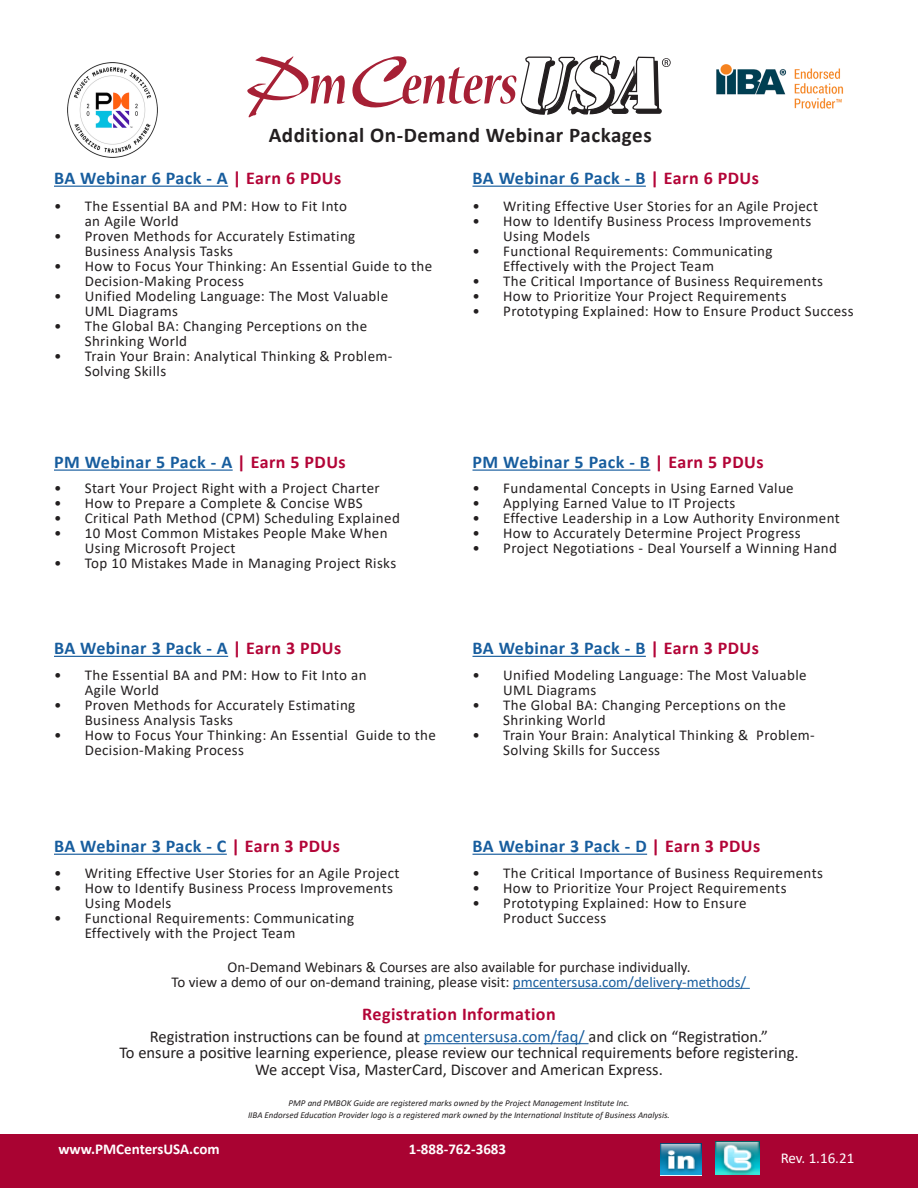
<style>
.page{position:relative;width:918px;height:1188px;background:#fff}
.page>*{position:absolute;margin:0;border:0;box-sizing:border-box;transform-origin:0 0}
.Address{font:700 21px "Calibri";letter-spacing:.025em;color:#231f20}
.Address-2{font:700 18px "Calibri";letter-spacing:.025em;color:#175d9e}
.Address-3{font:700 18px "Calibri";letter-spacing:.025em;color:#b30437}
.t1{font:16.5px "Calibri";color:#231f20}
.t2{font:15px/15px "Calibri";letter-spacing:.025em;color:#231f20}
.t3{font:15px "Calibri";color:#231f20}
.t4{font:700 15px "Calibri";color:#fff}
.t5{font:15px "Calibri";letter-spacing:-.005em;color:#fff}
.t6{font:italic 9px "Calibri";color:#231f20}
.s1{color:#b30437}
.s2{color:#175d9e}
</style>
<div class="page">
<div style="left:0;top:1134px;width:918px;height:54px;background:#a90332"></div>
<img style="left:661px;top:1144px;width:41px;height:32px">
<img style="left:716px;top:1142px;width:44px;height:32px">
<hr style="left:424px;top:1043px;width:165px;height:1px;background:#175d9e">
<hr style="left:472px;top:186px;width:174px;height:1px;background:#175d9e">
<hr style="left:54px;top:186px;width:174px;height:1px;background:#175d9e">
<hr style="left:472px;top:470px;width:178px;height:1px;background:#175d9e">
<hr style="left:54px;top:470px;width:179px;height:1px;background:#175d9e">
<hr style="left:472px;top:854px;width:175px;height:1px;background:#175d9e">
<hr style="left:54px;top:854px;width:173px;height:1px;background:#175d9e">
<hr style="left:472px;top:656px;width:174px;height:1px;background:#175d9e">
<hr style="left:54px;top:656px;width:174px;height:1px;background:#175d9e">
<img style="left:716px;top:64px;width:128px;height:45px">
<svg style="left:247px;top:56px;width:98px;height:61px"></svg>
<svg style="left:352px;top:56px;width:319px;height:59px"></svg>
<hr style="left:513px;top:988px;width:237px;height:1px;background:#175d9e">
<img style="left:68px;top:63px;width:89px;height:94px">
<p class="Address" style="left:269px;top:120px;width:385px">Additional On-Demand Webinar Packages</p>
<p class="Address-2" style="left:54px;top:165px;width:289px">BA Webinar 6 Pack - A <span class="s1">| Earn 6 PDUs</span></p>
<p class="Address-2" style="left:472px;top:165px;width:288px">BA Webinar 6 Pack - B <span class="s1">| Earn 6 PDUs</span></p>
<p class="t2" style="left:85px;top:199px;width:264px;text-indent:-31px">• The Essential BA and PM: How to Fit Into an Agile World</p>
<p class="t2" style="left:85px;top:229px;width:272px;text-indent:-31px">• Proven Methods for Accurately Estimating<br>Business Analysis Tasks</p>
<p class="t2" style="left:85px;top:259px;width:349px;text-indent:-31px">• How to Focus Your Thinking: An Essential Guide to the<br>Decision-Making Process</p>
<p class="t2" style="left:85px;top:289px;width:305px;text-indent:-31px">• Unified Modeling Language: The Most Valuable<br>UML Diagrams</p>
<p class="t2" style="left:85px;top:319px;width:284px;text-indent:-31px">• The Global BA: Changing Perceptions on the<br>Shrinking World</p>
<p class="t2" style="left:85px;top:349px;width:309px;text-indent:-31px">• Train Your Brain: Analytical Thinking &amp; Problem-<br>Solving Skills</p>
<p class="t2" style="left:472px;top:199px;width:347px">• Writing Effective User Stories for an Agile Project</p>
<p class="t2" style="left:503px;top:214px;width:310px;text-indent:-31px">• How to Identify Business Process Improvements<br>Using Models</p>
<p class="t2" style="left:503px;top:244px;width:271px;text-indent:-31px">• Functional Requirements: Communicating<br>Effectively with the Project Team</p>
<p class="t2" style="left:472px;top:274px;width:352px">• The Critical Importance of Business Requirements</p>
<p class="t2" style="left:472px;top:289px;width:316px">• How to Prioritize Your Project Requirements</p>
<p class="t2" style="left:472px;top:304px;width:383px">• Prototyping Explained: How to Ensure Product Success</p>
<p class="Address-2" style="left:54px;top:449px;width:293px">PM Webinar 5 Pack - A <span class="s1">| Earn 5 PDUs</span></p>
<p class="t2" style="left:54px;top:481px;width:327px">• Start Your Project Right with a Project Charter</p>
<p class="t2" style="left:54px;top:496px;width:310px">• How to Prepare a Complete &amp; Concise WBS</p>
<p class="t2" style="left:54px;top:511px;width:347px">• Critical Path Method (CPM) Scheduling Explained</p>
<p class="t2" style="left:85px;top:526px;width:304px;text-indent:-31px">• 10 Most Common Mistakes People Make When<br>Using Microsoft Project</p>
<p class="t2" style="left:54px;top:556px;width:344px">• Top 10 Mistakes Made in Managing Project Risks</p>
<p class="Address-2" style="left:54px;top:636px;width:289px">BA Webinar 3 Pack - A <span class="s1">| Earn 3 PDUs</span></p>
<p class="t2" style="left:85px;top:667px;width:283px;text-indent:-31px">• The Essential BA and PM: How to Fit Into an<br>Agile World</p>
<p class="t2" style="left:85px;top:697px;width:272px;text-indent:-31px">• Proven Methods for Accurately Estimating<br>Business Analysis Tasks</p>
<p class="t2" style="left:85px;top:727px;width:353px;text-indent:-31px">• How to Focus Your Thinking: An Essential Guide to the<br>Decision-Making Process</p>
<p class="Address-2" style="left:54px;top:833px;width:287px">BA Webinar 3 Pack - C <span class="s1">| Earn 3 PDUs</span></p>
<p class="t2" style="left:54px;top:866px;width:347px">• Writing Effective User Stories for an Agile Project</p>
<p class="t2" style="left:85px;top:881px;width:310px;text-indent:-31px">• How to Identify Business Process Improvements<br>Using Models</p>
<p class="t2" style="left:85px;top:911px;width:271px;text-indent:-31px">• Functional Requirements: Communicating<br>Effectively with the Project Team</p>
<p class="Address-2" style="left:472px;top:449px;width:293px">PM Webinar 5 Pack - B <span class="s1">| Earn 5 PDUs</span></p>
<p class="t2" style="left:472px;top:481px;width:323px">• Fundamental Concepts in Using Earned Value</p>
<p class="t2" style="left:472px;top:496px;width:265px">• Applying Earned Value to IT Projects</p>
<p class="t2" style="left:472px;top:511px;width:369px">• Effective Leadership in a Low Authority Environment</p>
<p class="t2" style="left:472px;top:526px;width:330px">• How to Accurately Determine Project Progress</p>
<p class="t2" style="left:472px;top:541px;width:366px">• Project Negotiations - Deal Yourself a Winning Hand</p>
<p class="Address-2" style="left:472px;top:636px;width:288px">BA Webinar 3 Pack - B <span class="s1">| Earn 3 PDUs</span></p>
<p class="t2" style="left:503px;top:667px;width:305px;text-indent:-31px">• Unified Modeling Language: The Most Valuable<br>UML Diagrams</p>
<p class="t2" style="left:503px;top:697px;width:284px;text-indent:-31px">• The Global BA: Changing Perceptions on the<br>Shrinking World</p>
<p class="t2" style="left:503px;top:727px;width:313px;text-indent:-31px">• Train Your Brain: Analytical Thinking &amp; Problem-<br>Solving Skills for Success</p>
<p class="Address-2" style="left:472px;top:833px;width:289px">BA Webinar 3 Pack - D <span class="s1">| Earn 3 PDUs</span></p>
<p class="t2" style="left:472px;top:866px;width:352px">• The Critical Importance of Business Requirements</p>
<p class="t2" style="left:472px;top:881px;width:316px">• How to Prioritize Your Project Requirements</p>
<p class="t2" style="left:503px;top:896px;width:245px;text-indent:-31px">• Prototyping Explained: How to Ensure<br>Product Success</p>
<p class="t3" style="left:227px;top:956px;width:465px">On-Demand Webinars &amp; Courses are also available for purchase individually.</p>
<p class="t3" style="left:172px;top:971px;width:576px">To view a demo of our on-demand training, please visit: <span class="s2">pmcentersusa.com/delivery-methods/</span></p>
<p class="Address-3" style="left:362px;top:1001px;width:195px">Registration Information</p>
<p class="t1" style="left:150px;top:1025px;width:620px">Registration instructions can be found at <span class="s2">pmcentersusa.com/faq/</span> and click on “Registration.”</p>
<p class="t1" style="left:119px;top:1041px;width:681px">To ensure a positive learning experience, please review our technical requirements before registering.</p>
<p class="t1" style="left:255px;top:1058px;width:409px">We accept Visa, MasterCard, Discover and American Express.</p>
<p class="t6" style="left:289px;top:1096px;width:342px">PMP and PMBOK Guide are registered marks owned by the Project Management Institute Inc.</p>
<p class="t6" style="left:248px;top:1108px;width:423px">IIBA Endorsed Education Provider logo is a registered mark owned by the International Institute of Business Analysis.</p>
<p class="t4" style="left:58px;top:1138px;width:163px">www.PMCentersUSA.com</p>
<p class="t4" style="left:409px;top:1138px;width:99px">1-888-762-3683</p>
<p class="t5" style="left:781px;top:1148px;width:75px">Rev. 1.16.21</p>
</div>
